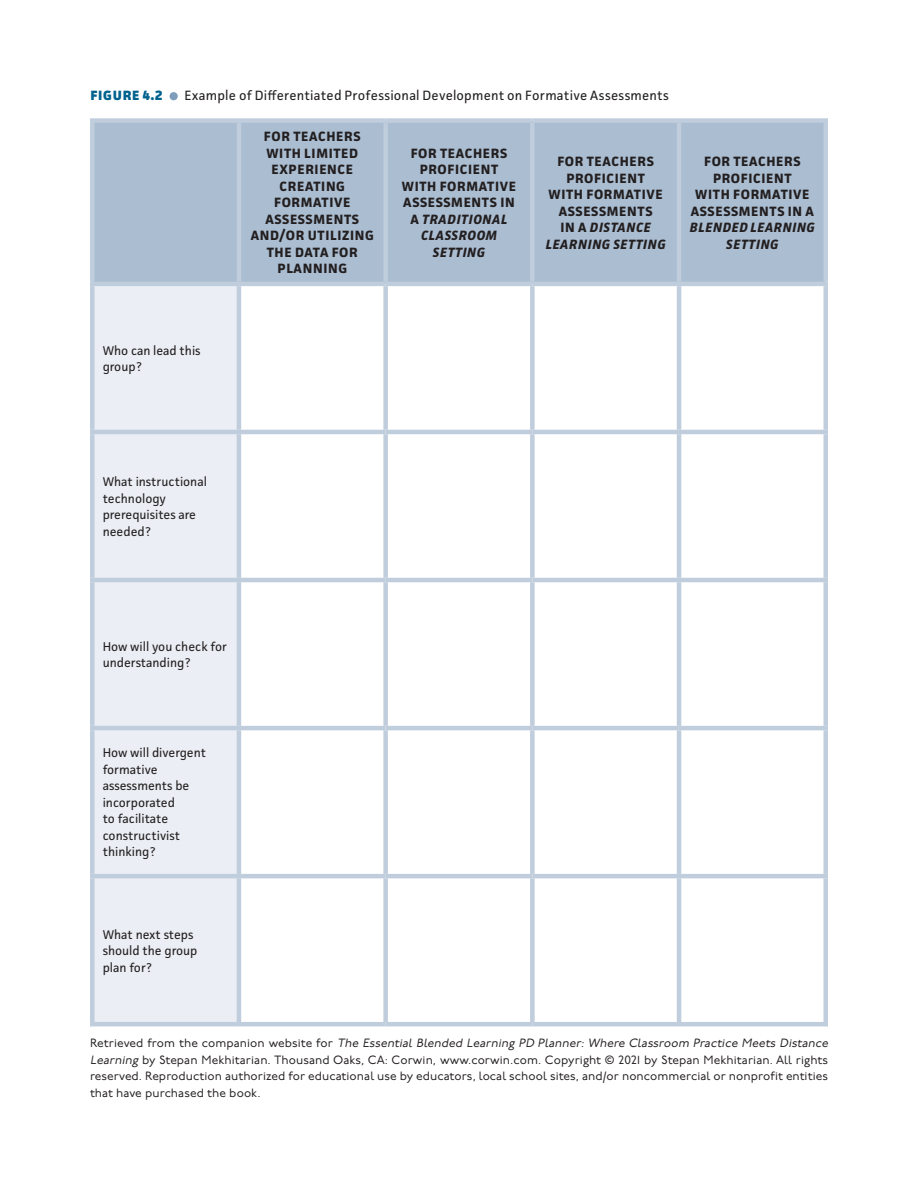
<style>
.page{position:relative;width:918px;height:1188px;background:#fff}
.page>*{position:absolute;margin:0;border:0;box-sizing:border-box;transform-origin:0 0}
.FCUNTB_CH{font:700 13.5px/16.5px "Facit";letter-spacing:.05em;color:#231f20;text-align:center}
.FC{font:13.5px "Facit";letter-spacing:.015em;color:#231f20}
.FC-2{font:800 13.5px "Facit";letter-spacing:.06em;color:#00628e}
.FCUNTB_TEXT{font:12.75px/16.5px "Facit";color:#231f20}
.FSN{font:12px/16.5px "P22 Underground CY";letter-spacing:.01em;color:#231f20}
.s1{font-style:italic}
</style>
<div class="page">
<div style="left:170px;top:92px;width:8px;height:8px;background:#7d9dbb;border-radius:50%"></div>
<div style="left:94px;top:123px;width:730px;height:159px;background:#aabdd1"></div>
<div style="left:94px;top:286px;width:143px;height:736px;background:#ebeef4"></div>
<div style="left:90px;top:118px;width:149px;height:5px;background:#bfcddc"></div>
<hr style="left:90px;top:123px;width:4px;height:159px;background:#bfcddc">
<div style="left:239px;top:118px;width:147px;height:5px;background:#bfcddc"></div>
<hr style="left:237px;top:123px;width:4px;height:159px;background:#bfcddc">
<div style="left:386px;top:118px;width:146px;height:5px;background:#bfcddc"></div>
<div style="left:383px;top:123px;width:5px;height:159px;background:#bfcddc"></div>
<div style="left:532px;top:118px;width:147px;height:5px;background:#bfcddc"></div>
<div style="left:530px;top:123px;width:5px;height:159px;background:#bfcddc"></div>
<div style="left:679px;top:118px;width:149px;height:5px;background:#bfcddc"></div>
<hr style="left:677px;top:123px;width:4px;height:159px;background:#bfcddc">
<hr style="left:824px;top:123px;width:4px;height:159px;background:#bfcddc">
<hr style="left:90px;top:282px;width:149px;height:4px;background:#bfcddc">
<hr style="left:90px;top:286px;width:4px;height:144px;background:#bfcddc">
<hr style="left:239px;top:282px;width:147px;height:4px;background:#bfcddc">
<hr style="left:237px;top:286px;width:4px;height:144px;background:#bfcddc">
<hr style="left:386px;top:282px;width:146px;height:4px;background:#bfcddc">
<div style="left:383px;top:286px;width:5px;height:144px;background:#bfcddc"></div>
<hr style="left:532px;top:282px;width:147px;height:4px;background:#bfcddc">
<div style="left:530px;top:286px;width:5px;height:144px;background:#bfcddc"></div>
<hr style="left:679px;top:282px;width:149px;height:4px;background:#bfcddc">
<hr style="left:677px;top:286px;width:4px;height:144px;background:#bfcddc">
<hr style="left:824px;top:286px;width:4px;height:144px;background:#bfcddc">
<hr style="left:90px;top:430px;width:149px;height:4px;background:#bfcddc">
<hr style="left:90px;top:434px;width:4px;height:144px;background:#bfcddc">
<hr style="left:239px;top:430px;width:147px;height:4px;background:#bfcddc">
<hr style="left:237px;top:434px;width:4px;height:144px;background:#bfcddc">
<hr style="left:386px;top:430px;width:146px;height:4px;background:#bfcddc">
<div style="left:383px;top:434px;width:5px;height:144px;background:#bfcddc"></div>
<hr style="left:532px;top:430px;width:147px;height:4px;background:#bfcddc">
<div style="left:530px;top:434px;width:5px;height:144px;background:#bfcddc"></div>
<hr style="left:679px;top:430px;width:149px;height:4px;background:#bfcddc">
<hr style="left:677px;top:434px;width:4px;height:144px;background:#bfcddc">
<hr style="left:824px;top:434px;width:4px;height:144px;background:#bfcddc">
<hr style="left:90px;top:578px;width:149px;height:4px;background:#bfcddc">
<hr style="left:90px;top:582px;width:4px;height:144px;background:#bfcddc">
<hr style="left:239px;top:578px;width:147px;height:4px;background:#bfcddc">
<hr style="left:237px;top:582px;width:4px;height:144px;background:#bfcddc">
<hr style="left:386px;top:578px;width:146px;height:4px;background:#bfcddc">
<div style="left:383px;top:582px;width:5px;height:144px;background:#bfcddc"></div>
<hr style="left:532px;top:578px;width:147px;height:4px;background:#bfcddc">
<div style="left:530px;top:582px;width:5px;height:144px;background:#bfcddc"></div>
<hr style="left:679px;top:578px;width:149px;height:4px;background:#bfcddc">
<hr style="left:677px;top:582px;width:4px;height:144px;background:#bfcddc">
<hr style="left:824px;top:582px;width:4px;height:144px;background:#bfcddc">
<hr style="left:90px;top:726px;width:149px;height:4px;background:#bfcddc">
<hr style="left:90px;top:730px;width:4px;height:144px;background:#bfcddc">
<hr style="left:239px;top:726px;width:147px;height:4px;background:#bfcddc">
<hr style="left:237px;top:730px;width:4px;height:144px;background:#bfcddc">
<hr style="left:386px;top:726px;width:146px;height:4px;background:#bfcddc">
<div style="left:383px;top:730px;width:5px;height:144px;background:#bfcddc"></div>
<hr style="left:532px;top:726px;width:147px;height:4px;background:#bfcddc">
<div style="left:530px;top:730px;width:5px;height:144px;background:#bfcddc"></div>
<hr style="left:679px;top:726px;width:149px;height:4px;background:#bfcddc">
<hr style="left:677px;top:730px;width:4px;height:144px;background:#bfcddc">
<hr style="left:824px;top:730px;width:4px;height:144px;background:#bfcddc">
<hr style="left:90px;top:874px;width:149px;height:4px;background:#bfcddc">
<hr style="left:90px;top:878px;width:4px;height:144px;background:#bfcddc">
<hr style="left:239px;top:874px;width:147px;height:4px;background:#bfcddc">
<hr style="left:237px;top:878px;width:4px;height:144px;background:#bfcddc">
<hr style="left:386px;top:874px;width:146px;height:4px;background:#bfcddc">
<div style="left:383px;top:878px;width:5px;height:144px;background:#bfcddc"></div>
<hr style="left:532px;top:874px;width:147px;height:4px;background:#bfcddc">
<div style="left:530px;top:878px;width:5px;height:144px;background:#bfcddc"></div>
<hr style="left:679px;top:874px;width:149px;height:4px;background:#bfcddc">
<hr style="left:677px;top:878px;width:4px;height:144px;background:#bfcddc">
<hr style="left:824px;top:878px;width:4px;height:144px;background:#bfcddc">
<hr style="left:90px;top:1022px;width:149px;height:4px;background:#bfcddc">
<hr style="left:239px;top:1022px;width:147px;height:4px;background:#bfcddc">
<hr style="left:386px;top:1022px;width:146px;height:4px;background:#bfcddc">
<hr style="left:532px;top:1022px;width:147px;height:4px;background:#bfcddc">
<hr style="left:679px;top:1022px;width:149px;height:4px;background:#bfcddc">
<p class="FC-2" style="left:90px;top:87px;width:74px">FIGURE 4.2</p>
<p class="FC" style="left:185px;top:87px;width:486px">Example of Differentiated Professional Development on Formative Assessments</p>
<p class="FCUNTB_CH" style="left:251px;top:128px;width:125px">FOR TEACHERS<br>WITH LIMITED<br>EXPERIENCE<br>CREATING<br>FORMATIVE<br>ASSESSMENTS<br>AND/OR UTILIZING<br>THE DATA FOR<br>PLANNING</p>
<p class="FCUNTB_CH" style="left:402px;top:145px;width:116px">FOR TEACHERS<br>PROFICIENT<br>WITH FORMATIVE<br>ASSESSMENTS IN<br>A <span class="s1">TRADITIONAL<br>CLASSROOM<br>SETTING</span></p>
<p class="FCUNTB_CH" style="left:546px;top:153px;width:121px">FOR TEACHERS<br>PROFICIENT<br>WITH FORMATIVE<br>ASSESSMENTS<br>IN A <span class="s1">DISTANCE<br>LEARNING SETTING</span></p>
<p class="FCUNTB_CH" style="left:690px;top:153px;width:127px">FOR TEACHERS<br>PROFICIENT<br>WITH FORMATIVE<br>ASSESSMENTS IN A<br><span class="s1">BLENDED LEARNING<br>SETTING</span></p>
<p class="FCUNTB_TEXT" style="left:103px;top:342px;width:99px">Who can lead this group?</p>
<p class="FCUNTB_TEXT" style="left:103px;top:473px;width:106px">What instructional technology prerequisites are needed?</p>
<p class="FCUNTB_TEXT" style="left:103px;top:638px;width:126px">How will you check for understanding?</p>
<p class="FCUNTB_TEXT" style="left:103px;top:745px;width:105px">How will divergent formative assessments be incorporated<br>to facilitate constructivist thinking?</p>
<p class="FCUNTB_TEXT" style="left:103px;top:926px;width:96px">What next steps should the group plan for?</p>
<p class="FSN" style="left:90px;top:1036px;width:742px">Re t r i eve d f ro m t h e c o m p a n i o n we b s i te fo r <span class="s1">The Essential Blended Learning PD Planner: Where Classroom Practice Meets Distance Learning</span> by Stepan Mekhitarian. Thousand Oaks, CA: Corwin, www.corwin.com. Copyright © 2021 by Stepan Mekhitarian. All rights reserved. Reproduction authorized for educational use by educators, local school sites, and/or noncommercial or nonprofit entities that have purchased the book.</p>
</div>
